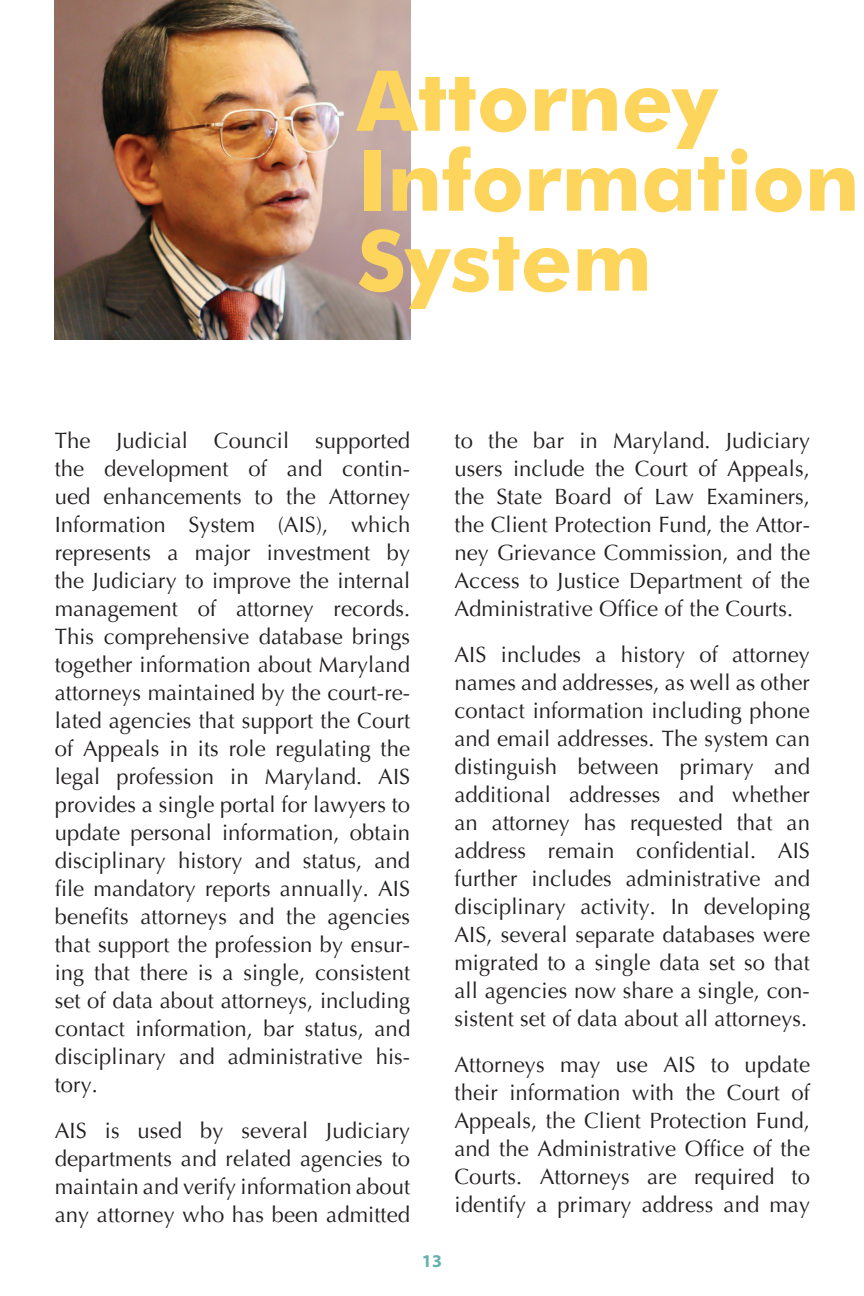
<style>
.page{position:relative;width:864px;height:1296px;background:#fff}
.page>*{position:absolute;margin:0;border:0;box-sizing:border-box;transform-origin:0 0}
.t1{font:700 84px/80px "Futura BT";color:#fed55c}
.t2{font:22px/28px "Optima";letter-spacing:.005em;color:#231f20;text-align:justify}
.t3{font:700 18px "Myriad Pro";color:#66b0b0}
</style>
<div class="page">
<img style="left:55px;top:0;width:355px;height:340px">
<h1 class="t1" style="left:357px;top:60px;width:504px">Attorney<br>Information<br>System</h1>
<p class="t2" style="left:55px;top:427px;width:357px">The Judicial Council supported the development of and contin&shy;ued enhancements to the Attorney Information System (AIS), which represents a major investment by the Judiciary to improve the internal management of attorney records.<br>This comprehensive database brings together information about Maryland attorneys maintained by the court-re&shy;lated agencies that support the Court of Appeals in its role regulating the legal profession in Maryland. AIS provides a single portal for lawyers to update personal information, obtain disciplinary history and status, and file mandatory reports annually. AIS benefits attorneys and the agencies that support the profession by ensur&shy;ing that there is a single, consistent set of data about attorneys, including contact information, bar status, and disciplinary and administrative his&shy;tory.</p>
<p class="t2" style="left:55px;top:1117px;width:357px">AIS is used by several Judiciary departments and related agencies to maintain and verify information about any attorney who has been admitted</p>
<p class="t3" style="left:422px;top:1249px;width:22px">13</p>
<p class="t2" style="left:455px;top:427px;width:357px">to the bar in Maryland. Judiciary users include the Court of Appeals, the State Board of Law Examiners, the Client Protection Fund, the Attor&shy;ney Grievance Commission, and the Access to Justice Department of the Administrative Office of the Courts.</p>
<p class="t2" style="left:455px;top:641px;width:357px">AIS includes a history of attorney names and addresses, as well as other contact information including phone and email addresses. The system can distinguish between primary and additional addresses and whether an attorney has requested that an address remain confidential. AIS further includes administrative and disciplinary activity. In developing AIS, several separate databases were migrated to a single data set so that all agencies now share a single, con&shy;sistent set of data about all attorneys.</p>
<p class="t2" style="left:455px;top:1051px;width:357px">Attorneys may use AIS to update their information with the Court of Appeals, the Client Protection Fund, and the Administrative Office of the Courts. Attorneys are required to identify a primary address and may</p>
</div>
